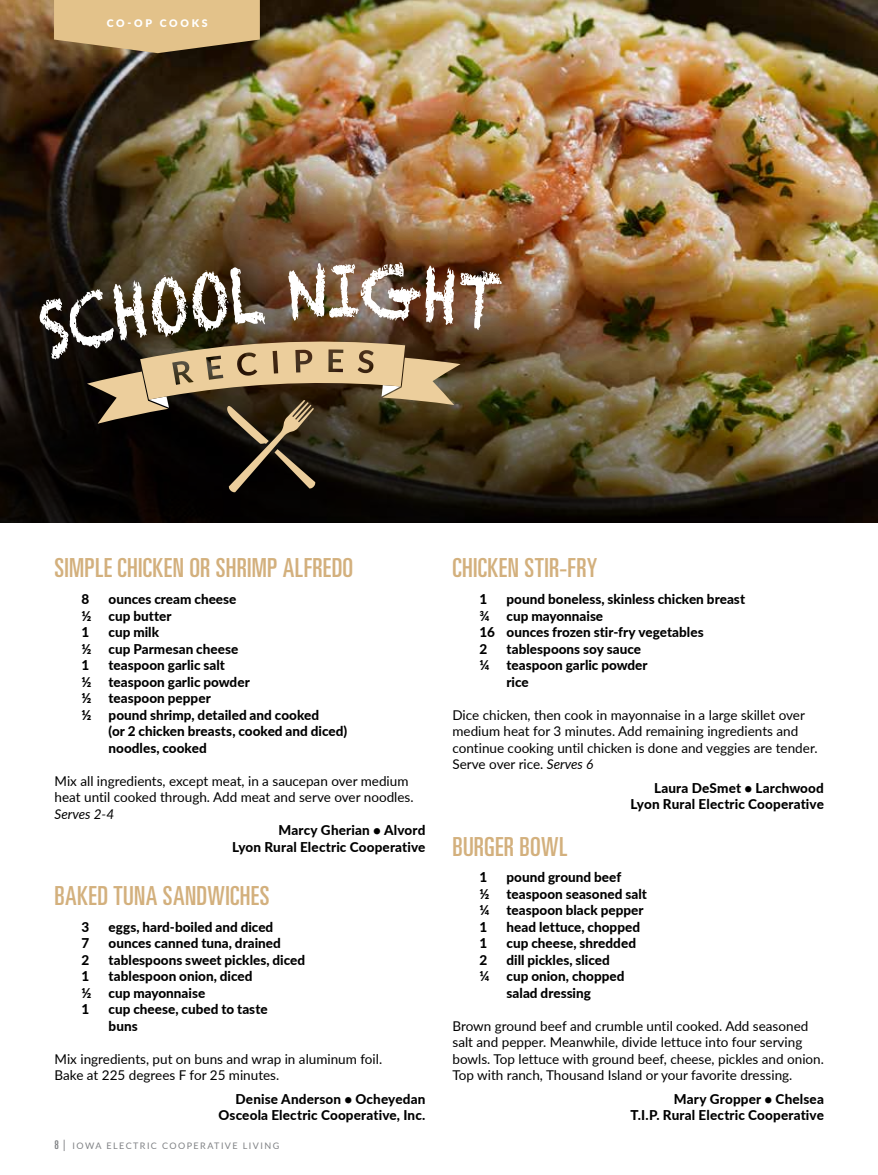
<style>
.page{position:relative;width:878px;height:1175px;background:#fff}
.page>*{position:absolute;margin:0;border:0;box-sizing:border-box;transform-origin:0 0}
.t1{font:ultra-condensed 26.25px "Univers";letter-spacing:.015em;color:#d3b07d}
.t2{font:800 13.5px/16.5px "Lato";letter-spacing:.005em;color:#000}
.t3{font:13.5px/16.5px "Lato";color:#000}
.t4{font:italic 13.5px "Lato";color:#000}
.t5{font:900 10.5px "Lato";letter-spacing:.26em;color:#fff}
.t6{font:9px "Lato";letter-spacing:.16em;color:#808285}
.s1{font-family:"Univers";font-stretch:ultra-condensed;font-size:12px}
.s2{font-size:12px}
.s3{font-style:italic}
</style>
<div class="page">
<img style="left:0;top:0;width:878px;height:306px">
<img style="left:0;top:306px;width:878px;height:216px">
<svg style="left:54px;top:0;width:206px;height:53px;background:#cfb07c"></svg>
<svg style="left:40px;top:262px;width:461px;height:231px;background:#5b4d3b"></svg>
<p class="t5" style="left:107px;top:15px;width:102px">CO-OP COOKS</p>
<h1 class="t1" style="left:55px;top:553px;width:300px">SIMPLE CHICKEN OR SHRIMP ALFREDO</h1>
<p class="t2" style="left:82px;top:590px;width:9px">8</p>
<p class="t2" style="left:109px;top:590px;width:129px">ounces cream cheese</p>
<p class="t2" style="left:82px;top:607px;width:11px">½</p>
<p class="t2" style="left:109px;top:607px;width:64px">cup butter</p>
<p class="t2" style="left:82px;top:623px;width:9px">1</p>
<p class="t2" style="left:109px;top:623px;width:52px">cup milk</p>
<p class="t2" style="left:82px;top:640px;width:11px">½</p>
<p class="t2" style="left:109px;top:640px;width:131px">cup Parmesan cheese</p>
<p class="t2" style="left:82px;top:656px;width:9px">1</p>
<p class="t2" style="left:109px;top:656px;width:118px">teaspoon garlic salt</p>
<p class="t2" style="left:82px;top:673px;width:11px">½</p>
<p class="t2" style="left:109px;top:673px;width:143px">teaspoon garlic powder</p>
<p class="t2" style="left:82px;top:689px;width:11px">½</p>
<p class="t2" style="left:109px;top:689px;width:104px">teaspoon pepper</p>
<p class="t2" style="left:82px;top:706px;width:11px">½</p>
<p class="t2" style="left:109px;top:706px;width:240px">pound shrimp, detailed and cooked<br>(or 2 chicken breasts, cooked and diced) noodles, cooked</p>
<p class="t3" style="left:55px;top:772px;width:360px">Mix all ingredients, except meat, in a saucepan over medium heat until cooked through. Add meat and serve over noodles.</p>
<p class="t4" style="left:55px;top:804px;width:61px">Serves 2-4</p>
<p class="t2" style="left:232px;top:821px;width:195px;text-align:right">Marcy Gherian • Alvord<br>Lyon Rural Electric Cooperative</p>
<h1 class="t1" style="left:55px;top:880px;width:216px">BAKED TUNA SANDWICHES</h1>
<p class="t2" style="left:82px;top:918px;width:9px">3</p>
<p class="t2" style="left:109px;top:918px;width:166px">eggs, hard-boiled and diced</p>
<p class="t2" style="left:82px;top:934px;width:9px">7</p>
<p class="t2" style="left:109px;top:934px;width:174px">ounces canned tuna, drained</p>
<p class="t2" style="left:82px;top:951px;width:9px">2</p>
<p class="t2" style="left:109px;top:951px;width:198px">tablespoons sweet pickles, diced</p>
<p class="t2" style="left:82px;top:967px;width:9px">1</p>
<p class="t2" style="left:109px;top:967px;width:145px">tablespoon onion, diced</p>
<p class="t2" style="left:82px;top:984px;width:11px">½</p>
<p class="t2" style="left:109px;top:984px;width:98px">cup mayonnaise</p>
<p class="t2" style="left:82px;top:1000px;width:9px">1</p>
<p class="t2" style="left:109px;top:1000px;width:160px">cup cheese, cubed to taste buns</p>
<p class="t3" style="left:55px;top:1050px;width:329px">Mix ingredients, put on buns and wrap in aluminum foil.<br>Bake at 225 degrees F for 25 minutes.</p>
<p class="t2" style="left:218px;top:1089px;width:208px;text-align:right">Denise Anderson • Ocheyedan<br>Osceola Electric Cooperative, Inc.</p>
<p class="t6" style="left:55px;top:1139px;width:226px"><span class="s1">8</span> <span class="s2">|</span> IOWA ELECTRIC COOPERATIVE LIVING</p>
<h1 class="t1" style="left:452px;top:553px;width:146px">CHICKEN STIR-FRY</h1>
<p class="t2" style="left:479px;top:590px;width:9px">1</p>
<p class="t2" style="left:479px;top:590px;width:267px;text-indent:27px">pound boneless, skinless chicken breast ¾ cup mayonnaise<br>16 ounces frozen stir-fry vegetables<br>2</p>
<p class="t2" style="left:506px;top:640px;width:136px">tablespoons soy sauce</p>
<p class="t2" style="left:479px;top:656px;width:12px">¼</p>
<p class="t2" style="left:506px;top:656px;width:143px">teaspoon garlic powder rice</p>
<p class="t3" style="left:452px;top:706px;width:366px">Dice chicken, then cook in mayonnaise in a large skillet over medium heat for 3 minutes. Add remaining ingredients and continue cooking until chicken is done and veggies are tender.<br>Serve over rice. <span class="s3">Serves 6</span></p>
<p class="t2" style="left:630px;top:778px;width:195px;text-align:right">Laura DeSmet • Larchwood<br>Lyon Rural Electric Cooperative</p>
<h1 class="t1" style="left:452px;top:831px;width:116px">BURGER BOWL</h1>
<p class="t2" style="left:479px;top:868px;width:9px">1</p>
<p class="t2" style="left:506px;top:868px;width:116px">pound ground beef</p>
<p class="t2" style="left:479px;top:885px;width:11px">½</p>
<p class="t2" style="left:506px;top:885px;width:142px">teaspoon seasoned salt</p>
<p class="t2" style="left:479px;top:901px;width:12px">¼</p>
<p class="t2" style="left:506px;top:901px;width:139px">teaspoon black pepper</p>
<p class="t2" style="left:479px;top:918px;width:9px">1</p>
<p class="t2" style="left:506px;top:918px;width:135px">head lettuce, chopped</p>
<p class="t2" style="left:479px;top:934px;width:9px">1</p>
<p class="t2" style="left:506px;top:934px;width:131px">cup cheese, shredded</p>
<p class="t2" style="left:479px;top:951px;width:9px">2</p>
<p class="t2" style="left:506px;top:951px;width:105px">dill pickles, sliced</p>
<p class="t2" style="left:479px;top:967px;width:12px">¼</p>
<p class="t2" style="left:506px;top:967px;width:119px">cup onion, chopped salad dressing</p>
<p class="t3" style="left:452px;top:1017px;width:373px">Brown ground beef and crumble until cooked. Add seasoned salt and pepper. Meanwhile, divide lettuce into four serving bowls. Top lettuce with ground beef, cheese, pickles and onion.<br>Top with ranch, Thousand Island or your favorite dressing.</p>
<p class="t2" style="left:630px;top:1089px;width:195px;text-align:right">Mary Gropper • Chelsea<br>T.I.P. Rural Electric Cooperative</p>
</div>
